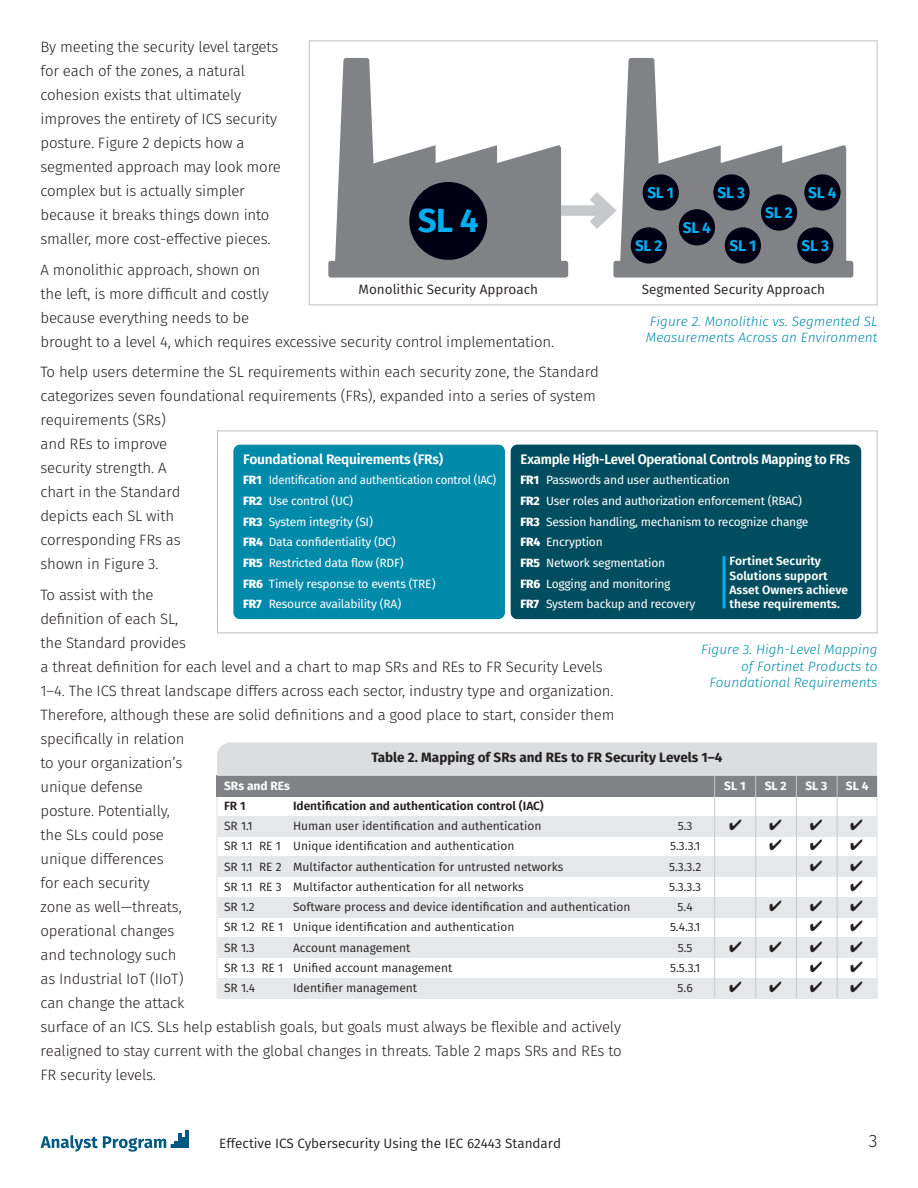
<style>
.page{position:relative;width:918px;height:1188px;background:#fff}
.page>*{position:absolute;margin:0;border:0;box-sizing:border-box;transform-origin:0 0}
.t1{font:700 33.3px "Fira Sans";color:#00aeef}
.t2{font:300 18px "Fira Sans";color:#231f20}
.t3{font:700 15.45px "Fira Sans";letter-spacing:-.02em;color:#00aeef}
.t4{font:300 15px/24px "Fira Sans";letter-spacing:-.01em;color:#231f20}
.t5{font:15px/20.2px "Zapf Dingbats ITC";color:#231f20;text-align:justify}
.t6{font:600 13.8px "Fira Sans";letter-spacing:-.02em;color:#fff;scale:.96 1}
.t7{font:600 13.8px "Fira Sans";letter-spacing:-.02em;color:#fff}
.t8{font:italic 300 13.5px/16.5px "Fira Sans";color:#008aaa}
.t9{font:13.5px "Fira Sans";color:#231f20}
.t10{font:700 13.5px "Fira Sans";color:#231f20}
.t11{font:12px/20.2px "Fira Sans";color:#231f20}
.t12{font:12px/20.7px "Fira Sans";letter-spacing:-.02em;color:#fff}
.t13{font:12px/20.7px "Fira Sans";letter-spacing:-.02em;color:#fff;scale:.95 1}
.t14{font:600 12px/14.4px "Fira Sans";color:#fff}
.t15{font:600 12px "Fira Sans";color:#231f20}
.t16{font:700 12px "Fira Sans";color:#fff}
.s1{font-weight:800}
</style>
<div class="page">
<hr style="left:178px;top:1133px;width:3px;height:15px;background:#005981">
<hr style="left:186px;top:1130px;width:3px;height:18px;background:#005981">
<svg style="left:41px;top:1135px;width:145px;height:17px"></svg>
<div style="left:309px;top:40px;width:569px;height:265px;background:#fff;border:1px solid #bcbec0"></div>
<div style="left:328px;top:261px;width:240px;height:17px;background:#808285;border-radius:3px"></div>
<svg style="left:335px;top:58px;width:226px;height:203px"></svg>
<div style="left:613px;top:261px;width:240px;height:17px;background:#808285;border-radius:3px"></div>
<div style="left:561px;top:205px;width:48px;height:11px;background:#c7c8ca"></div>
<svg style="left:578px;top:58px;width:268px;height:205px"></svg>
<div style="left:643px;top:174px;width:36px;height:37px;background:#000014;border-radius:50%"></div>
<div style="left:804px;top:174px;width:37px;height:37px;background:#000014;border-radius:50%"></div>
<div style="left:713px;top:174px;width:37px;height:37px;background:#000014;border-radius:50%"></div>
<div style="left:679px;top:209px;width:36px;height:36px;background:#000014;border-radius:50%"></div>
<div style="left:761px;top:194px;width:36px;height:37px;background:#000014;border-radius:50%"></div>
<div style="left:631px;top:227px;width:36px;height:37px;background:#000014;border-radius:50%"></div>
<div style="left:797px;top:227px;width:36px;height:37px;background:#000014;border-radius:50%"></div>
<div style="left:725px;top:227px;width:36px;height:37px;background:#000014;border-radius:50%"></div>
<div style="left:409px;top:182px;width:78px;height:78px;background:#000014;border-radius:50%"></div>
<div style="left:217px;top:430px;width:660px;height:203px;background:#fff;border:1px solid #bcbec0"></div>
<div style="left:233px;top:445px;width:272px;height:174px;background:#008aaa;border-radius:7px"></div>
<div style="left:511px;top:445px;width:350px;height:174px;background:#004d5f;border-radius:7px"></div>
<hr style="left:722px;top:556px;width:3px;height:52px;background:#00aeef">
<div style="left:217px;top:776px;width:660px;height:222px;background:#fff;border:1px solid #dcddde"></div>
<div style="left:218px;top:816px;width:659px;height:20px;background:#e6e7e8"></div>
<div style="left:218px;top:856px;width:659px;height:21px;background:#e6e7e8"></div>
<div style="left:218px;top:897px;width:659px;height:20px;background:#e6e7e8"></div>
<div style="left:218px;top:937px;width:659px;height:21px;background:#e6e7e8"></div>
<div style="left:218px;top:978px;width:659px;height:20px;background:#e6e7e8"></div>
<div style="left:217px;top:776px;width:660px;height:21px;background:#808285"></div>
<hr style="left:837px;top:776px;width:1px;height:222px;background:#c7c8ca">
<hr style="left:796px;top:776px;width:1px;height:222px;background:#c7c8ca">
<hr style="left:755px;top:776px;width:1px;height:222px;background:#c7c8ca">
<hr style="left:714px;top:776px;width:1px;height:222px;background:#c7c8ca">
<div style="left:217px;top:742px;width:660px;height:34px;background:#dcddde"></div>
<p class="t4" style="left:40px;top:35px;width:242px">By meeting the security level targets for each of the zones, a natural cohesion exists that ultimately improves the entirety of ICS security posture. Figure 2 depicts how a segmented approach may look more complex but is actually simpler because it breaks things down into smaller, more cost-effective pieces.</p>
<p class="t4" style="left:40px;top:257px;width:515px">A monolithic approach, shown on<br>the left, is more difficult and costly<br>because everything needs to be<br>brought to a level 4, which requires excessive security control implementation.</p>
<p class="t4" style="left:40px;top:360px;width:560px">To help users determine the SL requirements within each security zone, the Standard categorizes seven foundational requirements (FRs), expanded into a series of system requirements (SRs)<br>and REs to improve<br>security strength. A<br>chart in the Standard<br>depicts each SL with<br>corresponding FRs as<br>shown in Figure 3.</p>
<p class="t4" style="left:40px;top:583px;width:583px">To assist with the<br>definition of each SL,<br>the Standard provides<br>a threat definition for each level and a chart to map SRs and REs to FR Security Levels 1–4. The ICS threat landscape differs across each sector, industry type and organization.<br>Therefore, although these are solid definitions and a good place to start, consider them specifically in relation<br>to your organization’s<br>unique defense<br>posture. Potentially,<br>the SLs could pose<br>unique differences<br>for each security<br>zone as well—threats,<br>operational changes<br>and technology such<br>as Industrial IoT (IIoT)<br>can change the attack<br>surface of an ICS. SLs help establish goals, but goals must always be flexible and actively realigned to stay current with the global changes in threats. Table 2 maps SRs and REs to FR security levels.</p>
<p class="t3" style="left:647px;top:182px;width:28px">SL 1</p>
<p class="t3" style="left:718px;top:182px;width:29px">SL 3</p>
<p class="t3" style="left:808px;top:182px;width:30px">SL 4</p>
<p class="t3" style="left:683px;top:216px;width:30px">SL 4</p>
<p class="t3" style="left:765px;top:202px;width:29px">SL 2</p>
<h1 class="t1" style="left:418px;top:197px;width:62px">SL 4</h1>
<p class="t3" style="left:635px;top:235px;width:29px">SL 2</p>
<p class="t3" style="left:730px;top:235px;width:28px">SL 1</p>
<p class="t3" style="left:802px;top:235px;width:29px">SL 3</p>
<p class="t9" style="left:359px;top:279px;width:181px">Monolithic Security Approach</p>
<p class="t9" style="left:642px;top:279px;width:185px">Segmented Security Approach</p>
<p class="t8" style="left:646px;top:313px;width:233px">Figure 2. Monolithic vs. Segmented SL<br>Measurements Across an Environment</p>
<p class="t7" style="left:243px;top:449px;width:201px">Foundational Requirements (FRs)</p>
<p class="t13" style="left:243px;top:470px;width:268px"><span class="s1">FR1</span> Identification and authentication control (IAC)<br><span class="s1">FR2</span> Use control (UC)<br><span class="s1">FR3</span> System integrity (SI)<br><span class="s1">FR4</span> Data confidentiality (DC)<br><span class="s1">FR5</span> Restricted data flow (RDF)<br><span class="s1">FR6</span> Timely response to events (TRE)<br><span class="s1">FR7</span> Resource availability (RA)</p>
<p class="t6" style="left:521px;top:449px;width:345px">Example High-Level Operational Controls Mapping to FRs</p>
<p class="t12" style="left:521px;top:470px;width:289px"><span class="s1">FR1</span> Passwords and user authentication<br><span class="s1">FR2</span> User roles and authorization enforcement (RBAC)<br><span class="s1">FR3</span> Session handling, mechanism to recognize change <span class="s1">FR4</span> Encryption<br><span class="s1">FR5</span> Network segmentation<br><span class="s1">FR6</span> Logging and monitoring<br><span class="s1">FR7</span> System backup and recovery</p>
<p class="t14" style="left:730px;top:554px;width:120px">Fortinet Security<br>Solutions support<br>Asset Owners achieve these requirements.</p>
<p class="t8" style="left:701px;top:641px;width:178px;text-align:right">Figure 3. High-Level Mapping of Fortinet Products to<br>Foundational Requirements</p>
<p class="t10" style="left:372px;top:748px;width:352px">Table 2. Mapping of SRs and REs to FR Security Levels 1–4</p>
<p class="t16" style="left:224px;top:778px;width:67px">SRs and REs</p>
<p class="t16" style="left:724px;top:778px;width:23px">SL 1</p>
<p class="t16" style="left:765px;top:778px;width:24px">SL 2</p>
<p class="t16" style="left:805px;top:778px;width:24px">SL 3</p>
<p class="t16" style="left:846px;top:778px;width:24px">SL 4</p>
<p class="t11" style="left:669px;top:816px;width:34px;text-align:center">5.3<br>5.3.3.1<br>5.3.3.2<br>5.3.3.3<br>5.4<br>5.4.3.1<br>5.5<br>5.5.3.1<br>5.6</p>
<p class="t5" style="left:810px;top:815px;width:14px">✔ ✔ ✔</p>
<p class="t15" style="left:224px;top:797px;width:23px">FR 1</p>
<p class="t15" style="left:293px;top:797px;width:252px">Identification and authentication control (IAC)</p>
<p class="t11" style="left:224px;top:816px;width:30px">SR 1.1</p>
<p class="t5" style="left:850px;top:815px;width:14px">✔ ✔ ✔ ✔ ✔ ✔ ✔ ✔ ✔</p>
<p class="t11" style="left:224px;top:816px;width:341px;text-indent:69px">Human user identification and authentication<br>SR 1.1 RE 1 Unique identification and authentication<br>SR 1.1 RE 2 Multifactor authentication for untrusted networks SR 1.1 RE 3 Multifactor authentication for all networks<br>SR 1.2</p>
<p class="t5" style="left:810px;top:896px;width:14px">✔ ✔ ✔ ✔ ✔</p>
<p class="t11" style="left:224px;top:897px;width:408px;text-indent:69px">Software process and device identification and authentication<br>SR 1.2 RE 1 Unique identification and authentication<br>SR 1.3</p>
<p class="t11" style="left:224px;top:937px;width:230px;text-indent:69px">Account management<br>SR 1.3 RE 1 Unified account management<br>SR 1.4</p>
<p class="t11" style="left:293px;top:978px;width:126px">Identifier management</p>
<p class="t9" style="left:219px;top:1133px;width:343px">Effective ICS Cybersecurity Using the IEC 62443 Standard</p>
<p class="t2" style="left:869px;top:1128px;width:10px">3</p>
</div>
